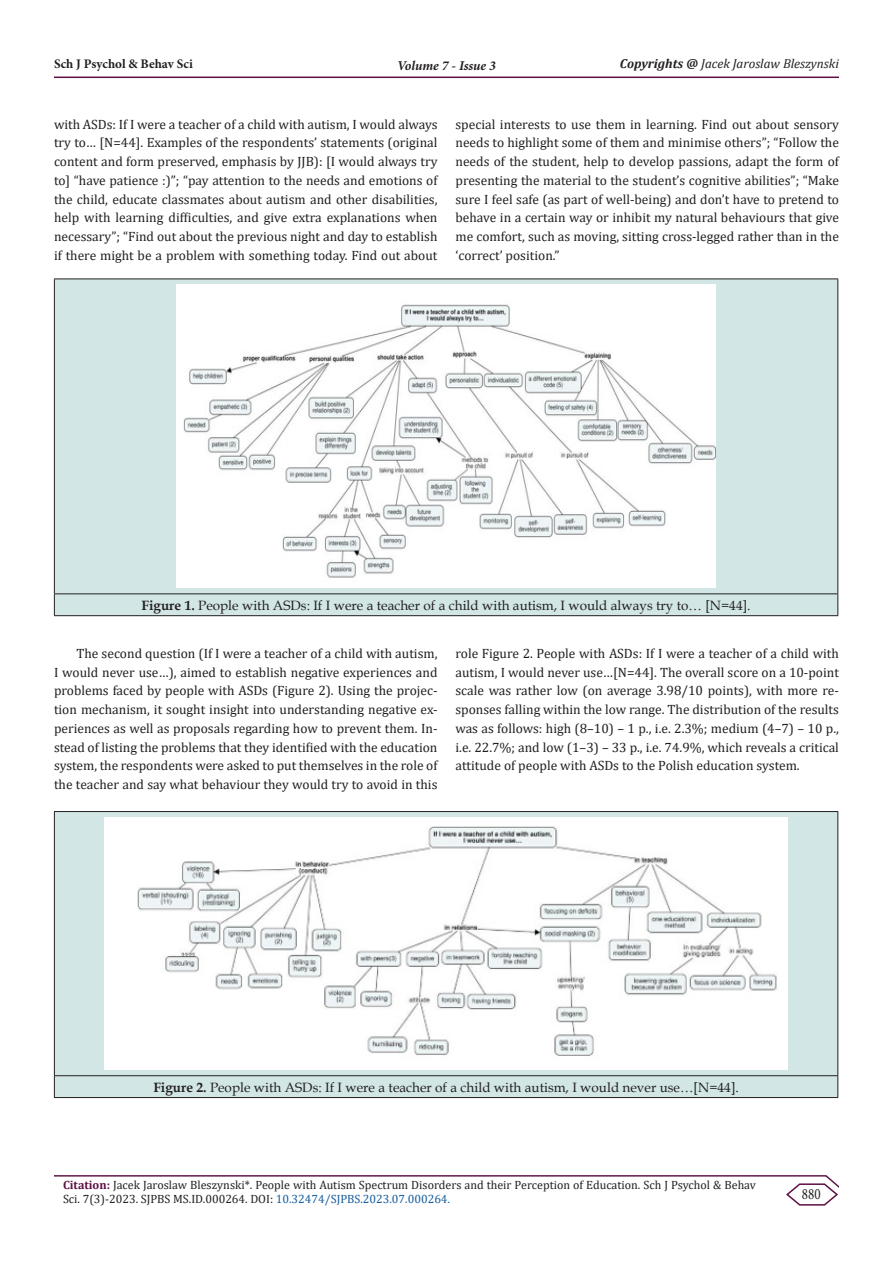
<style>
.page{position:relative;width:893px;height:1263px;background:#fff}
.page>*{position:absolute;margin:0;border:0;box-sizing:border-box;transform-origin:0 0}
.t1{font:15.75px "Minion Pro";color:#231f20;scale:.83 1}
.Normal__Web{font:13.5px/18.8px "Cambria";color:#231f20;text-align:justify}
.t2{font:13.5px "Book Antiqua";color:#231f20}
.t3{font:italic 700 13.5px "Minion Pro";letter-spacing:-.005em;color:#231f20}
.t4{font:italic 13.05px "Cambria";color:#231f20}
.t5{font:700 13.05px "Minion Pro";color:#231f20}
.t6{font:12px/14.4px "Cambria";color:#231f20}
.s1{font-weight:700}
.s2{font-weight:700;color:#5c1043}
.s3{color:#175d9e}
</style>
<div class="page">
<hr style="left:54px;top:1175px;width:772px;height:1px;background:#5c1043">
<hr style="left:54px;top:77px;width:785px;height:1px;background:#5c1043">
<svg style="left:785px;top:1175px;width:54px;height:31px"></svg>
<div style="left:55px;top:280px;width:782px;height:335px;background:#d2e6e6"></div>
<hr style="left:54px;top:279px;width:784px;height:1px;background:#231f20">
<hr style="left:54px;top:279px;width:1px;height:314px;background:#231f20">
<hr style="left:837px;top:279px;width:1px;height:314px;background:#231f20">
<hr style="left:54px;top:593px;width:784px;height:1px;background:#231f20">
<svg style="left:54px;top:594px;width:1px;height:21px"></svg>
<svg style="left:837px;top:594px;width:1px;height:21px"></svg>
<hr style="left:54px;top:615px;width:784px;height:1px;background:#231f20">
<img style="left:177px;top:285px;width:538px;height:303px">
<div style="left:55px;top:812px;width:782px;height:285px;background:#d2e6e6"></div>
<hr style="left:54px;top:811px;width:784px;height:1px;background:#231f20">
<hr style="left:54px;top:812px;width:1px;height:263px;background:#231f20">
<hr style="left:837px;top:812px;width:1px;height:263px;background:#231f20">
<hr style="left:54px;top:1075px;width:784px;height:1px;background:#231f20">
<svg style="left:54px;top:1076px;width:1px;height:21px"></svg>
<svg style="left:837px;top:1076px;width:1px;height:21px"></svg>
<hr style="left:54px;top:1097px;width:784px;height:1px;background:#231f20">
<img style="left:105px;top:817px;width:682px;height:253px">
<p class="t5" style="left:54px;top:55px;width:140px">Sch J Psychol &amp; Behav Sci</p>
<p class="t3" style="left:397px;top:56px;width:100px">Volume 7 - Issue 3</p>
<p class="t4" style="left:620px;top:54px;width:220px"><span class="s1">Copyrights @</span> Jacek Jaroslaw Bleszynski</p>
<p class="Normal__Web" style="left:54px;top:114px;width:385px">with ASDs: If I were a teacher of a child with autism, I would always try to… [N=44]. Examples of the respondents’ statements (original content and form preserved, emphasis by JJB): [I would always try to] “have patience :)”; “pay attention to the needs and emotions of the child, educate classmates about autism and other disabilities, help with learning difficulties, and give extra explanations when necessary”; “Find out about the previous night and day to establish if there might be a problem with something today. Find out about</p>
<p class="Normal__Web" style="left:455px;top:114px;width:385px">special interests to use them in learning. Find out about sensory needs to highlight some of them and minimise others”; “Follow the needs of the student, help to develop passions, adapt the form of presenting the material to the student’s cognitive abilities”; “Make sure I feel safe (as part of well-being) and don’t have to pretend to behave in a certain way or inhibit my natural behaviours that give me comfort, such as moving, sitting cross-legged rather than in the ‘correct’ position.”</p>
<p class="t2" style="left:142px;top:596px;width:611px"><span class="s1">Figure 1.</span> People with ASDs: If I were a teacher of a child with autism, I would always try to… [N=44].</p>
<p class="Normal__Web" style="left:54px;top:644px;width:385px;text-indent:22px">The second question (If I were a teacher of a child with autism, I would never use…), aimed to establish negative experiences and problems faced by people with ASDs (Figure 2). Using the projec&shy;tion mechanism, it sought insight into understanding negative ex&shy;periences as well as proposals regarding how to prevent them. In&shy;stead of listing the problems that they identified with the education system, the respondents were asked to put themselves in the role of the teacher and say what behaviour they would try to avoid in this</p>
<p class="Normal__Web" style="left:455px;top:644px;width:385px">role Figure 2. People with ASDs: If I were a teacher of a child with autism, I would never use…[N=44]. The overall score on a 10-point scale was rather low (on average 3.98/10 points), with more re&shy;sponses falling within the low range. The distribution of the results was as follows: high (8–10) – 1 p., i.e. 2.3%; medium (4–7) – 10 p., i.e. 22.7%; and low (1–3) – 33 p., i.e. 74.9%, which reveals a critical attitude of people with ASDs to the Polish education system.</p>
<p class="t2" style="left:153px;top:1077px;width:587px"><span class="s1">Figure 2.</span> People with ASDs: If I were a teacher of a child with autism, I would never use…[N=44].</p>
<p class="t6" style="left:63px;top:1177px;width:694px"><span class="s2">Citation:</span> Jacek Jaroslaw Bleszynski*. People with Autism Spectrum Disorders and their Perception of Education. Sch J Psychol &amp; Behav<br>Sci. 7(3)-2023. SJPBS MS.ID.000264. DOI: <span class="s3">10.32474/SJPBS.2023.07.000264.</span></p>
<p class="t1" style="left:802px;top:1184px;width:24px">880</p>
</div>
